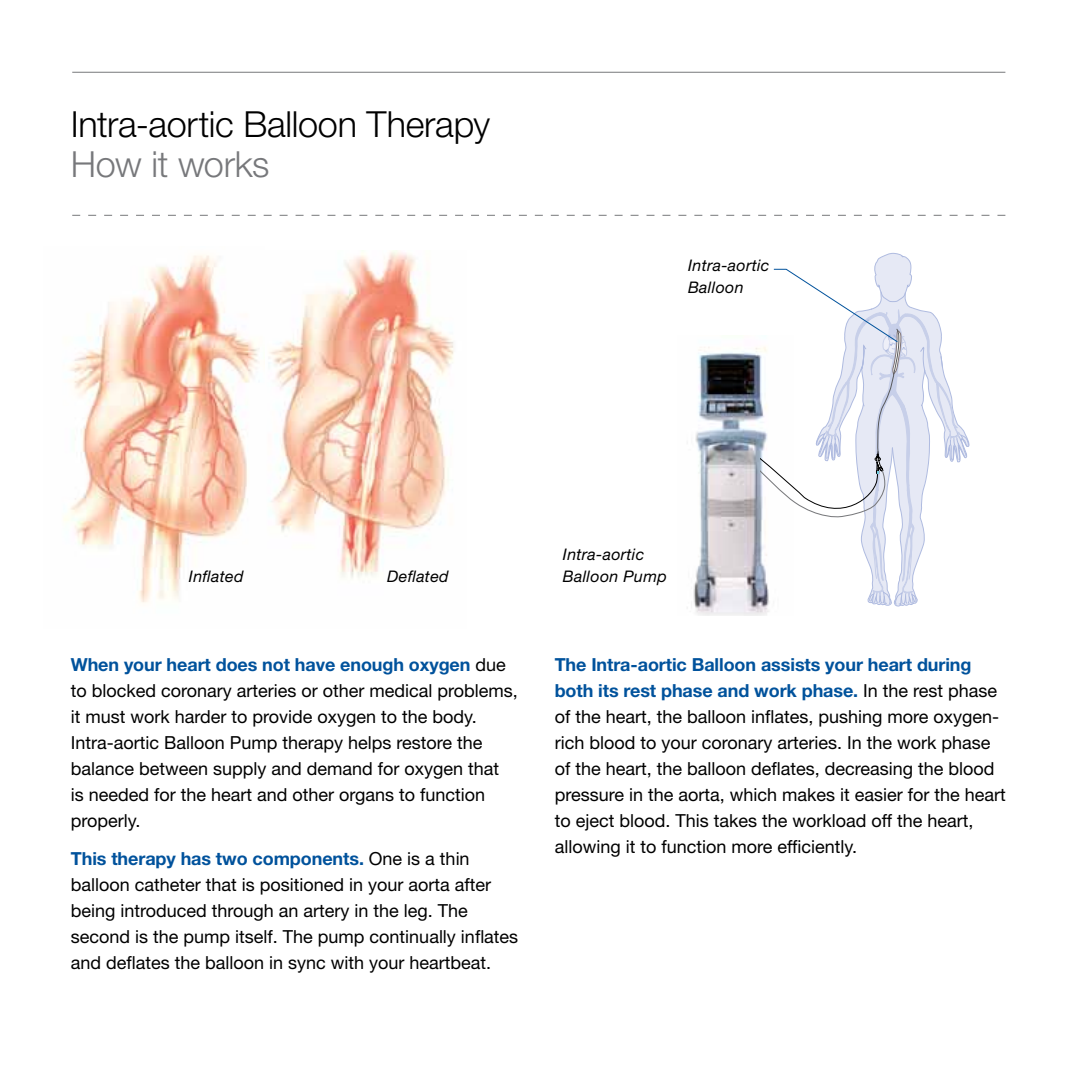
<style>
.page{position:relative;width:1080px;height:1080px;background:#fff}
.page>*{position:absolute;margin:0;border:0;box-sizing:border-box;transform-origin:0 0}
.t1{font:300 36px "Helvetica Neue LT Std";letter-spacing:-.01em;color:#000}
.t2{font:300 36px "Helvetica Neue LT Std";letter-spacing:-.01em;color:#77787b}
.t3{font:18px/26px "Helvetica Neue LT Std";color:#000}
.t4{font:italic 16px/22px "Helvetica Neue LT Std";letter-spacing:.02em;color:#000}
.s1{font-weight:700;color:#00529c}
</style>
<div class="page">
<hr style="left:72px;top:72px;width:933px;height:1px;background:#77787b">
<svg style="left:72px;top:215px;width:933px;height:1px"></svg>
<img style="left:687px;top:347px;width:82px;height:269px">
<img style="left:268px;top:251px;width:186px;height:328px">
<img style="left:63px;top:255px;width:197px;height:348px">
<svg style="left:761px;top:253px;width:209px;height:355px"></svg>
<h1 class="t1" style="left:71px;top:102px;width:421px">Intra-aortic Balloon Therapy</h1>
<h1 class="t2" style="left:71px;top:142px;width:200px">How it works</h1>
<p class="t4" style="left:688px;top:254px;width:83px">Intra-aortic<br>Balloon</p>
<p class="t4" style="left:189px;top:565px;width:56px">Inflated</p>
<p class="t4" style="left:387px;top:565px;width:63px">Deflated</p>
<p class="t3" style="left:71px;top:652px;width:449px"><span class="s1">When your heart does not have enough oxygen</span> due to blocked coronary arteries or other medical problems, it must work harder to provide oxygen to the body.<br>Intra-aortic Balloon Pump therapy helps restore the balance between supply and demand for oxygen that<br>is needed for the heart and other organs to function properly.</p>
<p class="t3" style="left:71px;top:845px;width:449px"><span class="s1">This therapy has two components.</span> One is a thin balloon catheter that is positioned in your aorta after being introduced through an artery in the leg. The second is the pump itself. The pump continually inflates and deflates the balloon in sync with your heartbeat.</p>
<p class="t4" style="left:563px;top:543px;width:105px">Intra-aortic<br>Balloon Pump</p>
<p class="t3" style="left:555px;top:652px;width:453px"><span class="s1">The Intra-aortic Balloon assists your heart during both its rest phase and work phase.</span> In the rest phase of the heart, the balloon inflates, pushing more oxygen&shy;rich blood to your coronary arteries. In the work phase of the heart, the balloon deflates, decreasing the blood pressure in the aorta, which makes it easier for the heart to eject blood. This takes the workload off the heart, allowing it to function more efficiently.</p>
</div>
